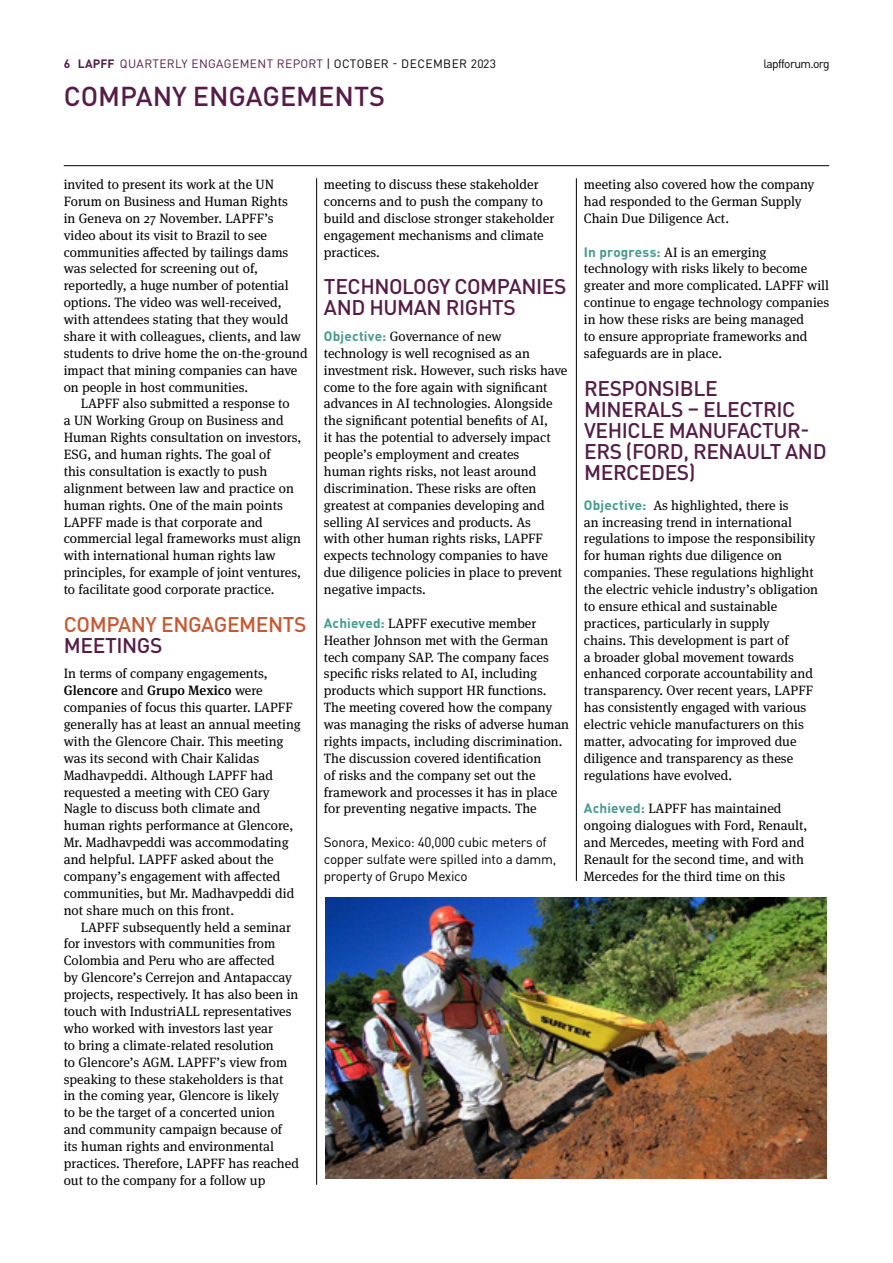
<style>
.page{position:relative;width:893px;height:1263px;background:#fff}
.page>*{position:absolute;margin:0;border:0;box-sizing:border-box;transform-origin:0 0}
.t1{font:500 27px "DINOT";color:#551c47}
.t2{font:500 21px/21px "DINOT";letter-spacing:-.02em;color:#551c47}
.t3{font:500 21px "DINOT";letter-spacing:-.02em;color:#c95832}
.t4{font:13.5px/16.8px "Meta Serif OT";color:#000}
.t5{font:13.5px/16.8px "DINOT";letter-spacing:-.02em;color:#000}
.t6{font:12px "DINOT";letter-spacing:.035em;color:#551c47}
.t7{font:12px "DINOT";letter-spacing:-.05em;color:#000}
.s1{font-weight:700}
.s2{color:#000}
.s3{font-weight:500}
.s4{font-family:"DINOT";font-weight:700;color:#439a8f}
</style>
<div class="page">
<hr style="left:64px;top:165px;width:765px;height:1px;background:#000">
<hr style="left:316px;top:178px;width:1px;height:1007px;background:#000">
<hr style="left:576px;top:178px;width:1px;height:703px;background:#000">
<img style="left:326px;top:898px;width:500px;height:280px">
<p class="t6" style="left:64px;top:54px;width:434px"><span class="s1">6 LAPFF</span> QUARTERLY ENGAGEMENT REPORT <span class="s2">| OCTOBER - DECEMBER 2023</span></p>
<p class="t7" style="left:763px;top:55px;width:68px">lapfforum.org</p>
<h1 class="t1" style="left:64px;top:75px;width:323px">COMPANY ENGAGEMENTS</h1>
<p class="t4" style="left:64px;top:176px;width:245px">invited to present its work at the UN Forum on Business and Human Rights<br>in Geneva on 27 November. LAPFF’s video about its visit to Brazil to see communities affected by tailings dams was selected for screening out of, reportedly, a huge number of potential options. The video was well-received, with attendees stating that they would share it with colleagues, clients, and law students to drive home the on-the-ground impact that mining companies can have on people in host communities.</p>
<p class="t4" style="left:64px;top:396px;width:239px;text-indent:17px">LAPFF also submitted a response to<br>a UN Working Group on Business and Human Rights consultation on investors, ESG, and human rights. The goal of<br>this consultation is exactly to push alignment between law and practice on human rights. One of the main points LAPFF made is that corporate and commercial legal frameworks must align with international human rights law principles, for example of joint ventures, to facilitate good corporate practice.</p>
<h2 class="t3" style="left:64px;top:608px;width:244px">COMPANY ENGAGEMENTS</h2>
<h2 class="t2" style="left:64px;top:633px;width:100px">MEETINGS</h2>
<p class="t4" style="left:64px;top:666px;width:238px">In terms of company engagements, <span class="s3">Glencore</span> and <span class="s3">Grupo Mexico</span> were companies of focus this quarter. LAPFF generally has at least an annual meeting with the Glencore Chair. This meeting was its second with Chair Kalidas Madhavpeddi. Although LAPFF had requested a meeting with CEO Gary Nagle to discuss both climate and human rights performance at Glencore, Mr. Madhavpeddi was accommodating and helpful. LAPFF asked about the company’s engagement with affected communities, but Mr. Madhavpeddi did not share much on this front.</p>
<p class="t4" style="left:64px;top:919px;width:237px;text-indent:17px">LAPFF subsequently held a seminar for investors with communities from Colombia and Peru who are affected<br>by Glencore’s Cerrejon and Antapaccay projects, respectively. It has also been in touch with IndustriALL representatives who worked with investors last year<br>to bring a climate-related resolution<br>to Glencore’s AGM. LAPFF’s view from speaking to these stakeholders is that<br>in the coming year, Glencore is likely<br>to be the target of a concerted union and community campaign because of its human rights and environmental practices. Therefore, LAPFF has reached out to the company for a follow up</p>
<p class="t4" style="left:324px;top:176px;width:232px">meeting to discuss these stakeholder concerns and to push the company to build and disclose stronger stakeholder engagement mechanisms and climate practices.</p>
<h2 class="t2" style="left:324px;top:274px;width:244px">TECHNOLOGY COMPANIES<br>AND HUMAN RIGHTS</h2>
<p class="t4" style="left:324px;top:328px;width:245px"><span class="s4">Objective:</span> Governance of new technology is well recognised as an investment risk. However, such risks have come to the fore again with significant advances in AI technologies. Alongside the significant potential benefits of AI,<br>it has the potential to adversely impact people’s employment and creates<br>human rights risks, not least around discrimination. These risks are often greatest at companies developing and selling AI services and products. As<br>with other human rights risks, LAPFF expects technology companies to have due diligence policies in place to prevent negative impacts.</p>
<p class="t4" style="left:324px;top:615px;width:247px"><span class="s4">Achieved:</span> LAPFF executive member Heather Johnson met with the German tech company SAP. The company faces specific risks related to AI, including products which support HR functions.<br>The meeting covered how the company was managing the risks of adverse human rights impacts, including discrimination.<br>The discussion covered identification<br>of risks and the company set out the framework and processes it has in place for preventing negative impacts. The</p>
<p class="t5" style="left:324px;top:833px;width:234px">Sonora, Mexico: 40,000 cubic meters of copper sulfate were spilled into a damm, property of Grupo Mexico</p>
<p class="t4" style="left:584px;top:176px;width:232px">meeting also covered how the company had responded to the German Supply<br>Chain Due Diligence Act.</p>
<p class="t4" style="left:584px;top:244px;width:247px"><span class="s4">In progress:</span> AI is an emerging technology with risks likely to become greater and more complicated. LAPFF will continue to engage technology companies in how these risks are being managed<br>to ensure appropriate frameworks and safeguards are in place.</p>
<h2 class="t2" style="left:584px;top:376px;width:244px">RESPONSIBLE<br>MINERALS – ELECTRIC<br>VEHICLE MANUFACTUR-<br>ERS (FORD, RENAULT AND<br>MERCEDES)</h2>
<p class="t4" style="left:584px;top:497px;width:236px"><span class="s4">Objective:</span> As highlighted, there is<br>an increasing trend in international regulations to impose the responsibility for human rights due diligence on companies. These regulations highlight the electric vehicle industry’s obligation to ensure ethical and sustainable practices, particularly in supply<br>chains. This development is part of<br>a broader global movement towards enhanced corporate accountability and transparency. Over recent years, LAPFF has consistently engaged with various electric vehicle manufacturers on this matter, advocating for improved due diligence and transparency as these regulations have evolved.</p>
<p class="t4" style="left:584px;top:801px;width:225px"><span class="s4">Achieved:</span> LAPFF has maintained ongoing dialogues with Ford, Renault, and Mercedes, meeting with Ford and Renault for the second time, and with Mercedes for the third time on this</p>
</div>
